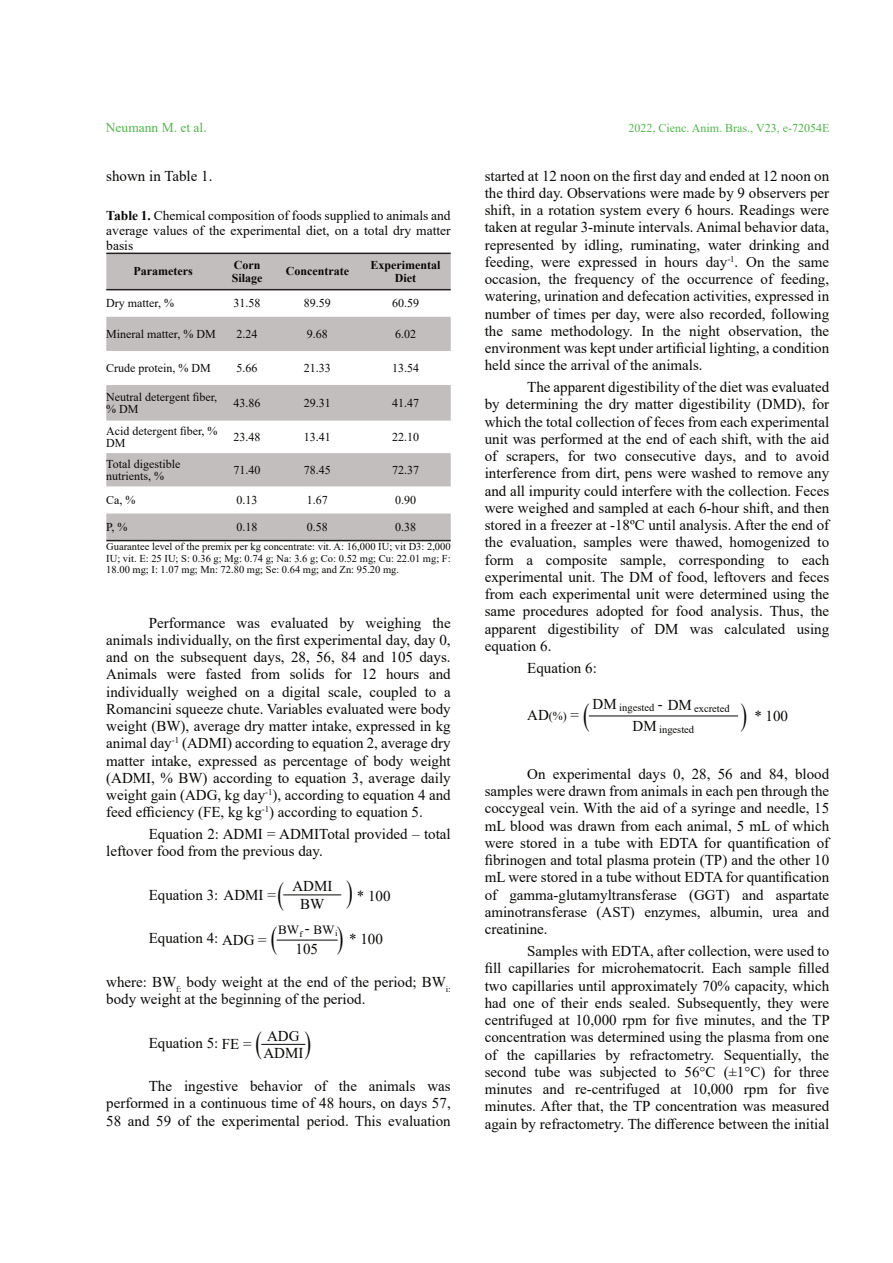
<style>
.page{position:relative;width:893px;height:1263px;background:#fff}
.page>*{position:absolute;margin:0;border:0;box-sizing:border-box;transform-origin:0 0}
.t1{font:30.75px "Times New Roman";color:#080704;scale:.63 1}
.t2{font:15px/17.2px "Times New Roman";color:#080704;text-align:justify}
.t3{font:13.5px/14.9px "Times New Roman";color:#080704;text-align:justify}
.t4{font:13.5px "Times New Roman";color:#4fb848}
.t5{font:12.6px "Times New Roman";color:#080704;scale:1.04 1}
.t6{font:12px/12.5px "Times New Roman";color:#080704}
.t7{font:700 12px/12.5px "Times New Roman";color:#080704}
.t8{font:12px "Times New Roman";color:#4fb848}
.t9{font:10.5px/11.6px "Times New Roman";color:#080704;text-align:justify}
.s1{font-weight:700}
.s2{font-size:30.75px}
.s3{font-size:15px}
</style>
<div class="page">
<hr style="left:589px;top:716px;width:149px;height:1px;background:#080704">
<hr style="left:262px;top:1044px;width:43px;height:1px;background:#080704">
<hr style="left:277px;top:940px;width:60px;height:1px;background:#080704">
<hr style="left:284px;top:895px;width:57px;height:1px;background:#080704">
<svg style="left:106px;top:254px;width:345px;height:286px;fill:#c1bebd"></svg>
<hr style="left:106px;top:253px;width:345px;height:1px;background:#231f20">
<hr style="left:106px;top:289px;width:345px;height:1px;background:#231f20">
<hr style="left:106px;top:540px;width:345px;height:1px;background:#231f20">
<p class="t4" style="left:106px;top:122px;width:102px">Neumann M. et al.</p>
<p class="t8" style="left:629px;top:124px;width:202px">2022, Cienc. Anim. Bras., V23, e-72054E</p>
<p class="t2" style="left:106px;top:168px;width:108px">shown in Table 1.</p>
<p class="t3" style="left:106px;top:209px;width:346px"><span class="s1">Table 1.</span> Chemical composition of foods supplied to animals and average values of the experimental diet, on a total dry matter basis</p>
<p class="t2" style="left:485px;top:168px;width:346px">started at 12 noon on the first day and ended at 12 noon on the third day. Observations were made by 9 observers per shift, in a rotation system every 6 hours. Readings were taken at regular 3-minute intervals. Animal behavior data, represented by idling, ruminating, water drinking and feeding, were expressed in hours day<sup>-1</sup>. On the same occasion, the frequency of the occurrence of feeding, watering, urination and defecation activities, expressed in number of times per day, were also recorded, following the same methodology. In the night observation, the environment was kept under artificial lighting, a condition held since the arrival of the animals.</p>
<p class="t2" style="left:485px;top:380px;width:346px;text-indent:43px">The apparent digestibility of the diet was evaluated by determining the dry matter digestibility (DMD), for which the total collection of feces from each experimental unit was performed at the end of each shift, with the aid of scrapers, for two consecutive days, and to avoid interference from dirt, pens were washed to remove any and all impurity could interfere with the collection. Feces were weighed and sampled at each 6-hour shift, and then stored in a freezer at -18ºC until analysis. After the end of the evaluation, samples were thawed, homogenized to form a composite sample, corresponding to each experimental unit. The DM of food, leftovers and feces from each experimental unit were determined using the same procedures adopted for food analysis. Thus, the apparent digestibility of DM was calculated using equation 6.</p>
<p class="t2" style="left:527px;top:660px;width:71px">Equation 6:</p>
<p class="t7" style="left:133px;top:266px;width:61px">Parameters</p>
<p class="t7" style="left:232px;top:260px;width:32px">Corn<br>Silage</p>
<p class="t7" style="left:286px;top:266px;width:65px">Concentrate</p>
<p class="t7" style="left:371px;top:260px;width:71px;text-align:center">Experimental<br>Diet</p>
<p class="t6" style="left:106px;top:298px;width:69px">Dry matter, %</p>
<p class="t6" style="left:234px;top:298px;width:28px">31.58</p>
<p class="t6" style="left:304px;top:298px;width:28px">89.59</p>
<p class="t6" style="left:392px;top:298px;width:28px">60.59</p>
<p class="t6" style="left:106px;top:329px;width:111px">Mineral matter, % DM</p>
<p class="t6" style="left:237px;top:329px;width:22px">2.24</p>
<p class="t6" style="left:307px;top:329px;width:22px">9.68</p>
<p class="t6" style="left:395px;top:329px;width:22px">6.02</p>
<p class="t6" style="left:106px;top:363px;width:106px">Crude protein, % DM</p>
<p class="t6" style="left:237px;top:363px;width:22px">5.66</p>
<p class="t6" style="left:304px;top:363px;width:28px">21.33</p>
<p class="t6" style="left:392px;top:363px;width:28px">13.54</p>
<p class="t6" style="left:106px;top:392px;width:112px">Neutral detergent fiber, % DM</p>
<p class="t6" style="left:234px;top:398px;width:28px">43.86</p>
<p class="t6" style="left:304px;top:398px;width:28px">29.31</p>
<p class="t6" style="left:392px;top:398px;width:28px">41.47</p>
<p class="t6" style="left:106px;top:426px;width:113px">Acid detergent fiber, %<br>DM</p>
<p class="t6" style="left:234px;top:432px;width:28px">23.48</p>
<p class="t6" style="left:304px;top:432px;width:28px">13.41</p>
<p class="t6" style="left:392px;top:432px;width:28px">22.10</p>
<p class="t6" style="left:106px;top:459px;width:76px">Total digestible nutrients, %</p>
<p class="t6" style="left:234px;top:465px;width:28px">71.40</p>
<p class="t6" style="left:304px;top:465px;width:28px">78.45</p>
<p class="t6" style="left:392px;top:465px;width:28px">72.37</p>
<p class="t6" style="left:106px;top:495px;width:31px">Ca, %</p>
<p class="t6" style="left:237px;top:495px;width:22px">0.13</p>
<p class="t6" style="left:307px;top:495px;width:22px">1.67</p>
<p class="t6" style="left:395px;top:495px;width:22px">0.90</p>
<p class="t6" style="left:106px;top:522px;width:23px">P, %</p>
<p class="t6" style="left:237px;top:522px;width:22px">0.18</p>
<p class="t6" style="left:307px;top:522px;width:22px">0.58</p>
<p class="t6" style="left:395px;top:522px;width:22px">0.38</p>
<p class="t9" style="left:106px;top:542px;width:346px">Guarantee level of the premix per kg concentrate: vit. A: 16,000 IU; vit D3: 2,000<br>IU; vit. E: 25 IU; S: 0.36 g; Mg: 0.74 g; Na: 3.6 g; Co: 0.52 mg; Cu: 22.01 mg; F:<br>18.00 mg; I: 1.07 mg; Mn: 72.80 mg; Se: 0.64 mg; and Zn: 95.20 mg.</p>
<p class="t2" style="left:106px;top:615px;width:346px;text-indent:43px">Performance was evaluated by weighing the animals individually, on the first experimental day, day 0, and on the subsequent days, 28, 56, 84 and 105 days.<br>Animals were fasted from solids for 12 hours and individually weighed on a digital scale, coupled to a Romancini squeeze chute. Variables evaluated were body weight (BW), average dry matter intake, expressed in kg animal day<sup>-1</sup> (ADMI) according to equation 2, average dry matter intake, expressed as percentage of body weight (ADMI, % BW) according to equation 3, average daily weight gain (ADG, kg day<sup>-1</sup>), according to equation 4 and feed efficiency (FE, kg kg<sup>-1</sup>) according to equation 5.</p>
<p class="t2" style="left:106px;top:827px;width:346px;text-indent:43px">Equation 2: ADMI = ADMITotal provided – total leftover food from the previous day.</p>
<p class="t2" style="left:149px;top:888px;width:128px">Equation 3: ADMI =</p>
<p class="t2" style="left:149px;top:931px;width:71px">Equation 4:</p>
<p class="t2" style="left:106px;top:975px;width:346px">where: BW<sub>f:</sub> body weight at the end of the period; BW<sub>i: </sub>body weight at the beginning of the period.</p>
<p class="t2" style="left:149px;top:1035px;width:71px">Equation 5:</p>
<p class="t2" style="left:106px;top:1079px;width:346px;text-indent:43px">The ingestive behavior of the animals was performed in a continuous time of 48 hours, on days 57, 58 and 59 of the experimental period. This evaluation</p>
<p class="t9" style="left:593px;top:703px;width:139px"><sup>DM</sup> ingested <sup>-</sup> <sup>DM</sup> excreted</p>
<p class="t2" style="left:527px;top:707px;width:64px">AD <span class="s2">(</span></p>
<p class="t2" style="left:754px;top:709px;width:35px">* 100</p>
<p class="t6" style="left:549px;top:711px;width:32px">(%) <span class="s3">=</span></p>
<p class="t9" style="left:632px;top:725px;width:63px"><sup>DM</sup> ingested</p>
<p class="t2" style="left:485px;top:767px;width:346px;text-indent:43px">On experimental days 0, 28, 56 and 84, blood samples were drawn from animals in each pen through the coccygeal vein. With the aid of a syringe and needle, 15 mL blood was drawn from each animal, 5 mL of which were stored in a tube with EDTA for quantification of fibrinogen and total plasma protein (TP) and the other 10 mL were stored in a tube without EDTA for quantification of gamma-glutamyltransferase (GGT) and aspartate aminotransferase (AST) enzymes, albumin, urea and creatinine.</p>
<p class="t2" style="left:485px;top:944px;width:346px;text-indent:43px">Samples with EDTA, after collection, were used to fill capillaries for microhematocrit. Each sample filled two capillaries until approximately 70% capacity, which had one of their ends sealed. Subsequently, they were centrifuged at 10,000 rpm for five minutes, and the TP concentration was determined using the plasma from one of the capillaries by refractometry. Sequentially, the second tube was subjected to 56°C (±1°C) for three minutes and re-centrifuged at 10,000 rpm for five minutes. After that, the TP concentration was measured again by refractometry. The difference between the initial</p>
<p class="t2" style="left:277px;top:879px;width:56px;text-indent:15px">ADMI <sup>(</sup> BW</p>
<p class="t2" style="left:357px;top:889px;width:35px">* 100</p>
<h1 class="t1" style="left:271px;top:926px;width:12px">(</h1>
<p class="t5" style="left:278px;top:925px;width:59px">BW<sub>f</sub> BW<sub>i</sub></p>
<p class="t2" style="left:222px;top:933px;width:46px">ADG =</p>
<p class="t2" style="left:296px;top:919px;width:24px;line-height:20.5px;text-align:center">-<br>105</p>
<p class="t2" style="left:349px;top:932px;width:35px">* 100</p>
<p class="t2" style="left:222px;top:1037px;width:42px">FE=<span class="s2">(</span></p>
<p class="t2" style="left:263px;top:1028px;width:41px">ADG<br>ADMI</p>
</div>
